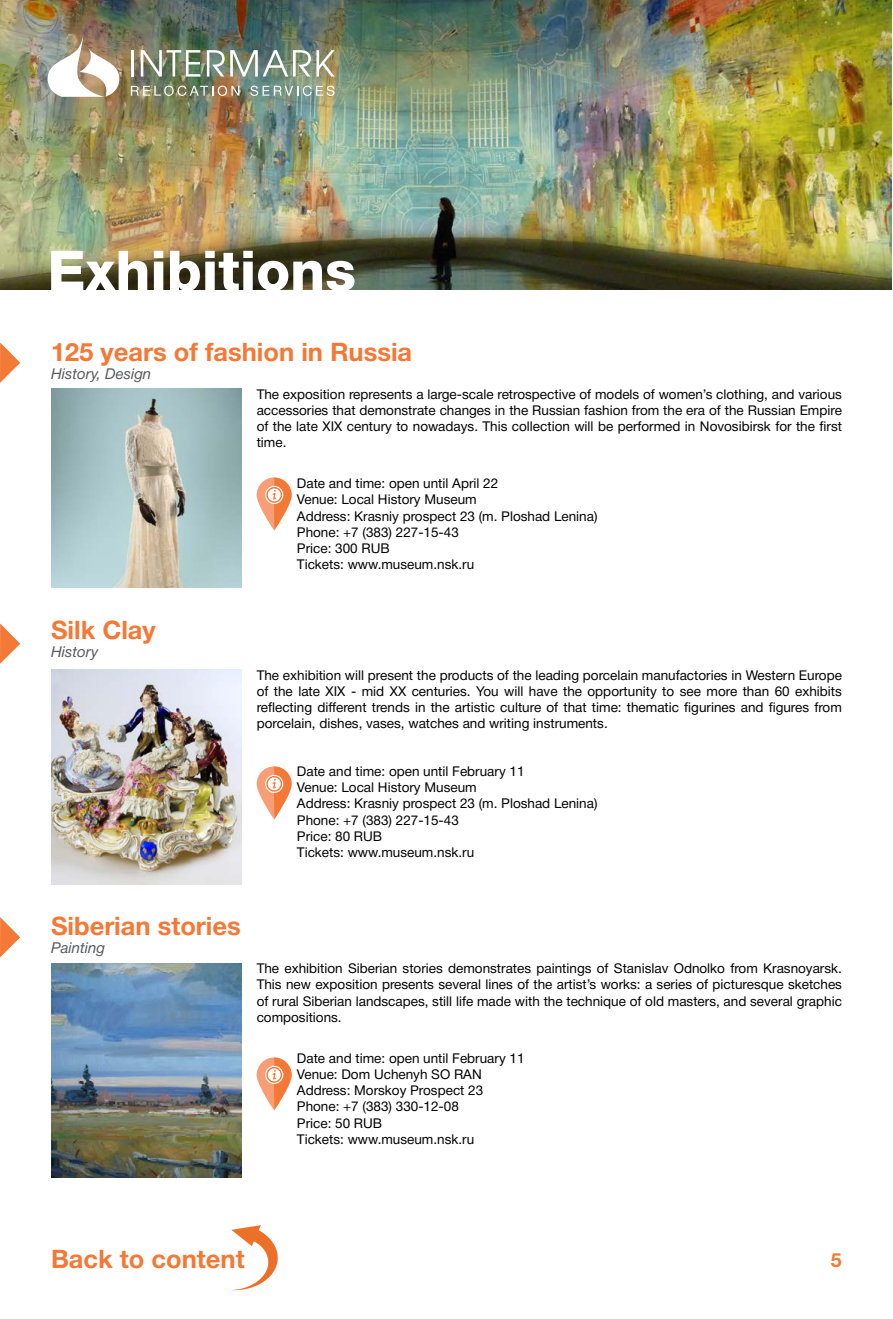
<style>
.page{position:relative;width:893px;height:1319px;background:#fff}
.page>*{position:absolute;margin:0;border:0;box-sizing:border-box;transform-origin:0 0}
.t1{font:800 55.5px "Helvetica Neue LT Std";color:#fff}
.t2{font:700 25.5px "Helvetica Neue Cyr";color:#f47836}
.t3{font:700 19.5px "Helvetica Neue LT Std";color:#f47836}
.t4{font:italic 15px "Helvetica Neue Cyr";color:#58595b}
.t5{font:13.5px/16.2px "Helvetica Neue Cyr";color:#000;text-align:justify}
</style>
<div class="page">
<svg style="left:257px;top:477px;width:35px;height:53px"></svg>
<svg style="left:257px;top:766px;width:35px;height:53px"></svg>
<svg style="left:257px;top:1057px;width:35px;height:53px"></svg>
<svg style="left:0;top:342px;width:20px;height:41px"></svg>
<svg style="left:0;top:623px;width:20px;height:40px"></svg>
<svg style="left:0;top:917px;width:20px;height:40px"></svg>
<img style="left:51px;top:389px;width:190px;height:198px">
<img style="left:51px;top:670px;width:190px;height:214px">
<img style="left:51px;top:963px;width:190px;height:214px">
<svg style="left:231px;top:1225px;width:47px;height:64px"></svg>
<img style="left:0;top:0;width:891px;height:289px">
<svg style="left:47px;top:32px;width:73px;height:65px"></svg>
<hr style="left:131px;top:50px;width:3px;height:27px;background:#fff">
<svg style="left:141px;top:50px;width:59px;height:27px"></svg>
<svg style="left:207px;top:50px;width:128px;height:27px"></svg>
<svg style="left:131px;top:86px;width:108px;height:10px"></svg>
<svg style="left:250px;top:86px;width:85px;height:10px"></svg>
<h1 class="t1" style="left:48px;top:237px;width:310px">Exhibitions</h1>
<h2 class="t2" style="left:51px;top:337px;width:363px">125 years of fashion in Russia</h2>
<p class="t4" style="left:51px;top:365px;width:102px">History, Design</p>
<p class="t5" style="left:257px;top:386px;width:587px">The exposition represents a large-scale retrospective of models of women’s clothing, and various accessories that demonstrate changes in the Russian fashion from the era of the Russian Empire of the late XIX century to nowadays. This collection will be performed in Novosibirsk for the first time.</p>
<h2 class="t2" style="left:51px;top:615px;width:106px">Silk Clay</h2>
<p class="t4" style="left:51px;top:643px;width:49px">History</p>
<p class="t5" style="left:297px;top:475px;width:302px;text-align:left">Date and time: open until April 22<br>Venue: Local History Museum<br>Address: Krasniy prospect 23 (m. Ploshad Lenina)<br>Phone: +7 (383) 227-15-43<br>Price: 300 RUB<br>Tickets: www.museum.nsk.ru</p>
<p class="t5" style="left:257px;top:666px;width:587px">The exhibition will present the products of the leading porcelain manufactories in Western Europe of the late XIX - mid XX centuries. You will have the opportunity to see more than 60 exhibits reflecting different trends in the artistic culture of that time: thematic figurines and figures from porcelain, dishes, vases, watches and writing instruments.</p>
<p class="t5" style="left:297px;top:763px;width:302px;text-align:left">Date and time: open until February 11<br>Venue: Local History Museum<br>Address: Krasniy prospect 23 (m. Ploshad Lenina)<br>Phone: +7 (383) 227-15-43<br>Price: 80 RUB<br>Tickets: www.museum.nsk.ru</p>
<h2 class="t2" style="left:51px;top:912px;width:191px">Siberian stories</h2>
<p class="t4" style="left:51px;top:939px;width:56px">Painting</p>
<p class="t5" style="left:257px;top:960px;width:587px">The exhibition Siberian stories demonstrates paintings of Stanislav Odnolko from Krasnoyarsk.<br>This new exposition presents several lines of the artist’s works: a series of picturesque sketches of rural Siberian landscapes, still life made with the technique of old masters, and several graphic compositions.</p>
<p class="t5" style="left:297px;top:1049px;width:229px;text-align:left">Date and time: open until February 11<br>Venue: Dom Uchenyh SO RAN<br>Address: Morskoy Prospect 23<br>Phone: +7 (383) 330-12-08<br>Price: 50 RUB<br>Tickets: www.museum.nsk.ru</p>
<h2 class="t2" style="left:51px;top:1245px;width:195px">Back to content</h2>
<h3 class="t3" style="left:831px;top:1247px;width:12px">5</h3>
</div>
